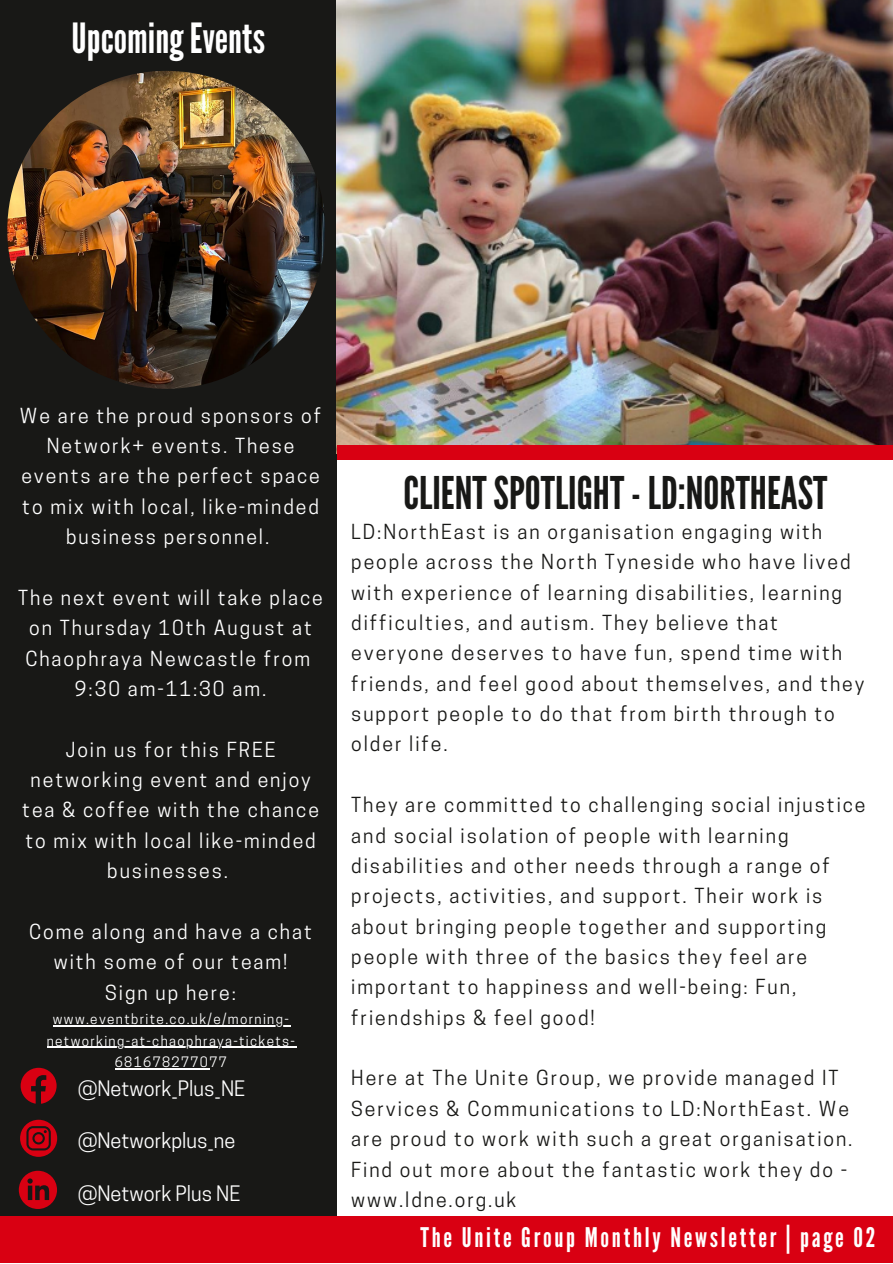
<style>
.page{position:relative;width:893px;height:1264px;background:#fff}
.page>*{position:absolute;margin:0;border:0;box-sizing:border-box;transform-origin:0 0}
.t1{font:45px "League Gothic";color:#181816}
.t2{font:41.55px "League Gothic";color:#fff}
.t3{font:27px "League Gothic";letter-spacing:.1em;color:#fff}
.t4{font:19.95px "Cooper Hewitt";color:#fff}
.t5{font:19.5px/30.3px "Cooper Hewitt";letter-spacing:.1em;color:#181816}
.t6{font:19.5px/30.3px "Cooper Hewitt";letter-spacing:.1em;color:#fff;text-align:center}
.t7{font:13.5px/21.3px "Cooper Hewitt";letter-spacing:.1em;color:#fff;text-align:center}
</style>
<div class="page">
<div style="left:0;top:0;width:337px;height:1216px;background:#181816"></div>
<div style="left:0;top:1216px;width:892px;height:46px;background:#d90012"></div>
<img style="left:7px;top:71px;width:318px;height:318px;border-radius:50%">
<svg style="left:20px;top:1119px;width:37px;height:37px"></svg>
<svg style="left:21px;top:1067px;width:36px;height:36px"></svg>
<svg style="left:19px;top:1170px;width:38px;height:38px"></svg>
<img style="left:337px;top:0;width:555px;height:446px">
<div style="left:337px;top:446px;width:555px;height:13px;background:#d90012"></div>
<hr style="left:53px;top:1025px;width:237px;height:1px;background:#fff">
<hr style="left:47px;top:1046px;width:249px;height:1px;background:#fff">
<hr style="left:115px;top:1068px;width:94px;height:1px;background:#fff">
<p class="t2" style="left:72px;top:14px;width:195px">UpcomingEvents</p>
<p class="t6" style="left:20px;top:402px;width:303px">We are the proud sponsors of<br>Network+ events. These events are the perfect space to mix with local, like-minded business personnel.</p>
<p class="t6" style="left:18px;top:585px;width:306px">The next event will take place on Thursday 10th August at<br>Chaophraya Newcastle from</p>
<p class="t6" style="left:75px;top:676px;width:193px">9:30 am-11:30 am.</p>
<p class="t6" style="left:22px;top:736px;width:298px">Join us for this FREE networking event and enjoy tea &amp; coffee with the chance to mix with local like-minded businesses.</p>
<p class="t6" style="left:29px;top:918px;width:284px">Come along and have a chat with some of our team!</p>
<p class="t6" style="left:105px;top:979px;width:132px">Sign up here:</p>
<p class="t7" style="left:47px;top:1010px;width:250px">www.eventbrite.co.uk/e/morning&shy;networking-at-chaophraya-tickets-<br>681678277077</p>
<p class="t4" style="left:78px;top:1080px;width:168px">@Network_Plus_NE</p>
<p class="t4" style="left:78px;top:1133px;width:159px">@Networkplus_ne</p>
<p class="t4" style="left:78px;top:1185px;width:164px">@Network Plus NE</p>
<p class="t1" style="left:403px;top:467px;width:425px">CLIENTSPOTLIGHT- LD:NORTHEAST</p>
<p class="t5" style="left:351px;top:519px;width:514px">LD:NorthEast is an organisation engaging with people across the North Tyneside who have lived with experience of learning disabilities, learning difficulties, and autism. They believe that everyone deserves to have fun, spend time with friends, and feel good about themselves, and they support people to do that from birth through to older life.</p>
<p class="t5" style="left:351px;top:792px;width:516px">They are committed to challenging social injustice and social isolation of people with learning disabilities and other needs through a range of projects, activities, and support. Their work is about bringing people together and supporting people with three of the basics they feel are important to happiness and well-being: Fun, friendships &amp; feel good!</p>
<p class="t5" style="left:351px;top:1065px;width:502px">Here at The Unite Group, we provide managed IT Services &amp; Communications to LD:NorthEast. We are proud to work with such a great organisation.<br>Find out more about the fantastic work they do - www.ldne.org.uk</p>
<p class="t3" style="left:420px;top:1221px;width:456px">The Unite Group Monthly Newsletter | page 02</p>
</div>
